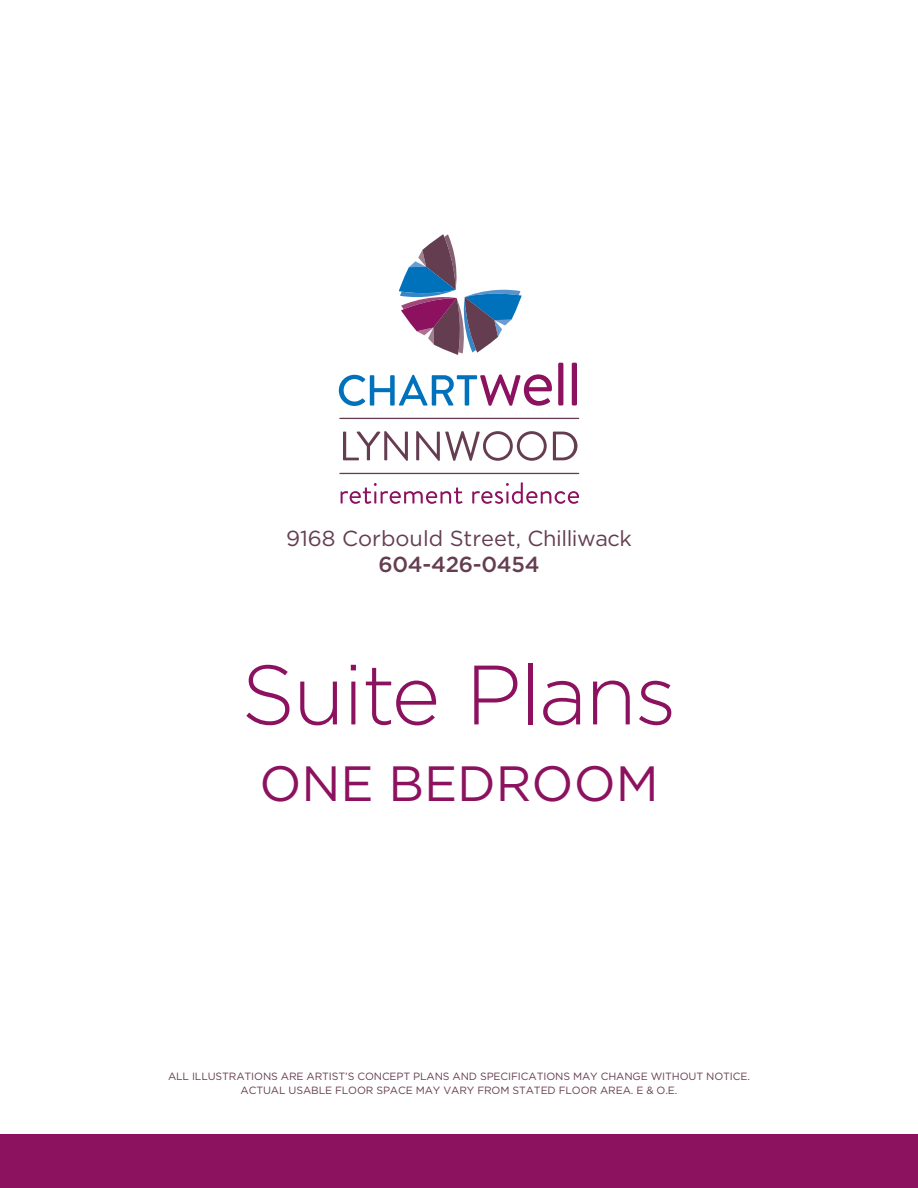
<style>
.page{position:relative;width:918px;height:1188px;background:#fff}
.page>*{position:absolute;margin:0;border:0;box-sizing:border-box;transform-origin:0 0}
.t1{font:300 84px "Gotham HTF";letter-spacing:-.02em;color:#8c1260}
.t2{font:49.5px "Gotham HTF";color:#8c1260}
.t3{font:21.75px "Gotham HTF";color:#653d51}
.t4{font:500 21.75px "Gotham HTF";letter-spacing:-.01em;color:#653d51}
.t5{font:10.5px/13.5px "Gotham HTF";letter-spacing:-.01em;color:#653d51;text-align:center}
</style>
<div class="page">
<div style="left:0;top:1134px;width:918px;height:54px;background:#8c1260"></div>
<svg style="left:339px;top:374px;width:213px;height:32px"></svg>
<div style="left:558px;top:363px;width:5px;height:42px;background:#8c1260"></div>
<div style="left:572px;top:363px;width:5px;height:42px;background:#8c1260"></div>
<svg style="left:399px;top:234px;width:123px;height:121px"></svg>
<svg style="left:341px;top:482px;width:238px;height:22px"></svg>
<svg style="left:343px;top:431px;width:234px;height:30px"></svg>
<svg style="left:339px;top:418px;width:240px;height:1px"></svg>
<svg style="left:339px;top:473px;width:240px;height:1px"></svg>
<h3 class="t3" style="left:286px;top:526px;width:347px">9168 Corbould Street, Chilliwack</h3>
<h3 class="t4" style="left:378px;top:552px;width:163px">604-426-0454</h3>
<h1 class="t1" style="left:241px;top:649px;width:437px">Suite Plans</h1>
<h2 class="t2" style="left:259px;top:756px;width:401px">ONE BEDROOM</h2>
<p class="t5" style="left:168px;top:1069px;width:583px">ALL ILLUSTRATIONS ARE ARTIST’S CONCEPT PLANS AND SPECIFICATIONS MAY CHANGE WITHOUT NOTICE.<br>ACTUAL USABLE FLOOR SPACE MAY VARY FROM STATED FLOOR AREA. E &amp; O.E.</p>
</div>
